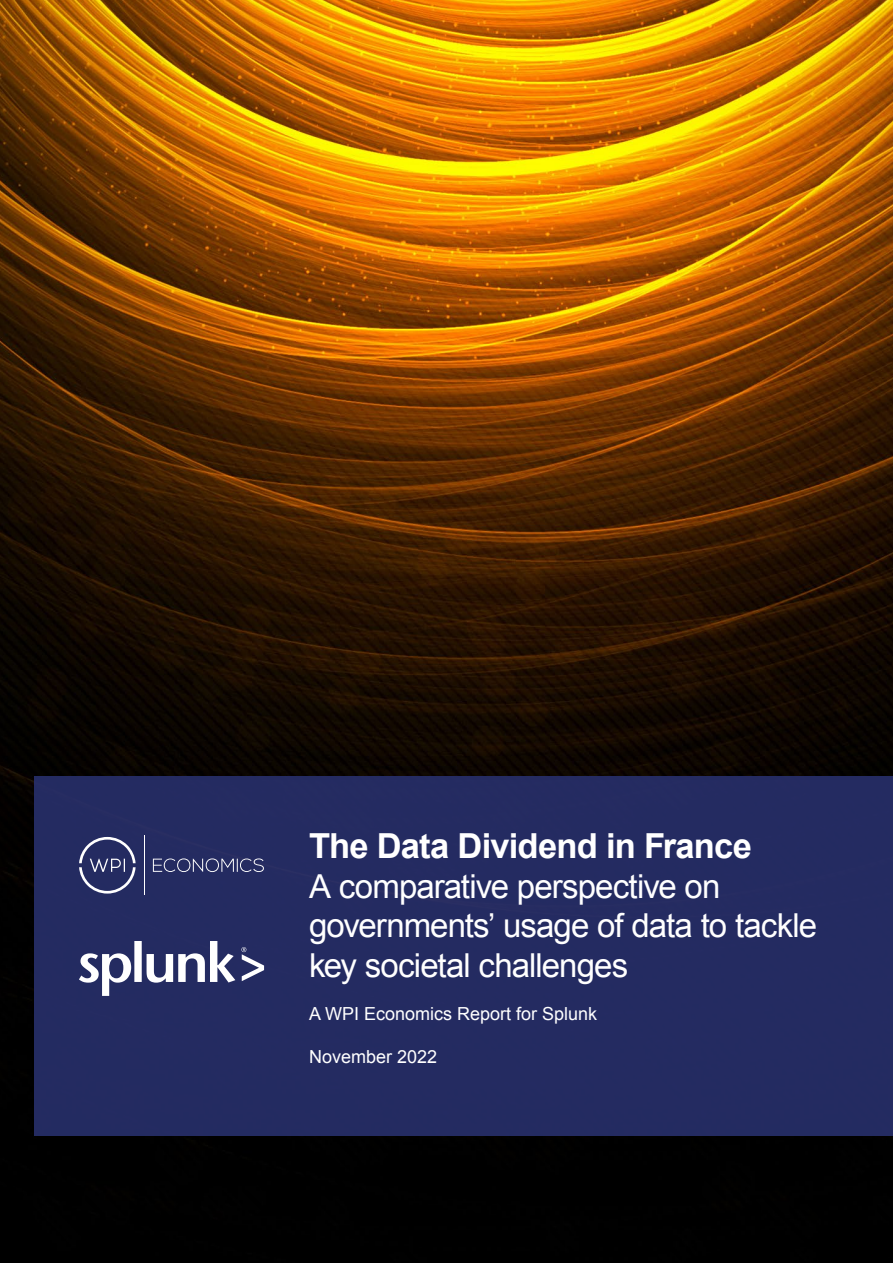
<style>
.page{position:relative;width:893px;height:1263px;background:#fff}
.page>*{position:absolute;margin:0;border:0;box-sizing:border-box;transform-origin:0 0}
.Cover_Title{font:700 34.5px "Arial";letter-spacing:-.025em;color:#fff}
.Cover_Title-2{font:33px/39.6px "Arial";letter-spacing:-.03em;color:#fff}
.Cover_Title-3{font:18px "Arial";color:#fff}
.Cover_Date{font:18px "Arial";color:#fff}
</style>
<div class="page">
<img style="left:0;top:0;width:893px;height:1263px">
<div style="left:34px;top:776px;width:859px;height:359px;background:#242b61"></div>
<hr style="left:144px;top:836px;width:1px;height:59px;background:#fff">
<svg style="left:153px;top:858px;width:111px;height:14px"></svg>
<svg style="left:79px;top:837px;width:57px;height:56px"></svg>
<svg style="left:79px;top:941px;width:185px;height:55px"></svg>
<p class="Cover_Title" style="left:309px;top:823px;width:444px">The Data Dividend in France</p>
<p class="Cover_Title-2" style="left:309px;top:866px;width:510px">A comparative perspective on governments’ usage of data to tackle key societal challenges</p>
<p class="Cover_Title-3" style="left:309px;top:1002px;width:290px">A WPI Economics Report for Splunk</p>
<p class="Cover_Date" style="left:309px;top:1045px;width:130px">November 2022</p>
</div>
